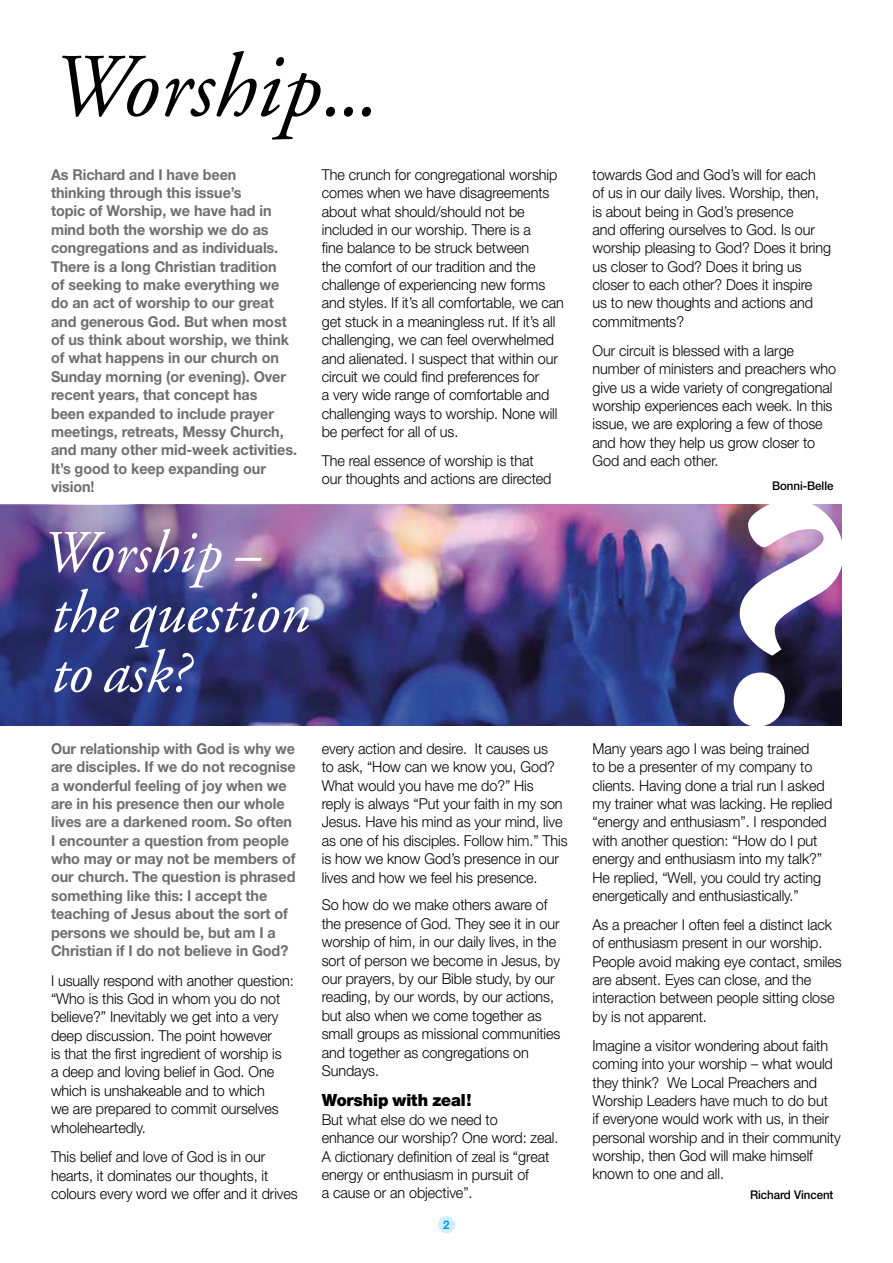
<style>
.page{position:relative;width:893px;height:1263px;background:#fff}
.page>*{position:absolute;margin:0;border:0;box-sizing:border-box;transform-origin:0 0}
.t1{font:italic 700 336.75px "Minion Pro";color:#fff}
.t2{font:italic 90px "Adobe Garamond";color:#000}
.t3{font:italic 60px/60px "Adobe Garamond";color:#fff}
.t4{font:900 18px "Nimbus Sans Novus T";letter-spacing:-.005em;color:#000;scale:.96 1}
.t5{font:300 15px/18.5px "Helvetica Neue";letter-spacing:-.005em;color:#000;scale:.96 1}
.t6{font:700 15px/18.3px "Helvetica Neue";letter-spacing:-.005em;color:#706f6f;scale:.96 1}
.t7{font:500 12px "Helvetica Neue";letter-spacing:-.005em;color:#000;scale:.96 1}
.t8{font:700 12px "Helvetica Neue";color:#009fe3;scale:.96 1}
</style>
<div class="page">
<img style="left:0;top:505px;width:842px;height:220px">
<div style="left:438px;top:1216px;width:17px;height:17px;background:#d4edfc;border-radius:50%"></div>
<h2 class="t2" style="left:51px;top:39px;width:331px">Worship...</h2>
<p class="t6" style="left:51px;top:165px;width:258px">As Richard and I have been<br>thinking through this issue’s<br>topic of Worship, we have had in mind both the worship we do as congregations and as individuals.<br>There is a long Christian tradition<br>of seeking to make everything we do an act of worship to our great and generous God. But when most of us think about worship, we think of what happens in our church on<br>Sunday morning (or evening). Over recent years, that concept has<br>been expanded to include prayer meetings, retreats, Messy Church, and many other mid-week activities.<br>It’s good to keep expanding our vision!</p>
<p class="t5" style="left:322px;top:165px;width:254px">The crunch for congregational worship comes when we have disagreements about what should/should not be included in our worship. There is a<br>fine balance to be struck between<br>the comfort of our tradition and the challenge of experiencing new forms and styles. If it’s all comfortable, we can get stuck in a meaningless rut. If it’s all challenging, we can feel overwhelmed and alienated. I suspect that within our circuit we could find preferences for<br>a very wide range of comfortable and challenging ways to worship. None will be perfect for all of us.</p>
<p class="t5" style="left:322px;top:451px;width:241px">The real essence of worship is that our thoughts and actions are directed</p>
<h3 class="t3" style="left:42px;top:525px;width:269px">Worship – the question to ask?</h3>
<p class="t6" style="left:51px;top:739px;width:257px">Our relationship with God is why we are disciples. If we do not recognise a wonderful feeling of joy when we are in his presence then our whole lives are a darkened room. So often I encounter a question from people who may or may not be members of our church. The question is phrased something like this: I accept the teaching of Jesus about the sort of persons we should be, but am I a Christian if I do not believe in God?</p>
<p class="t5" style="left:51px;top:971px;width:254px">I usually respond with another question: “Who is this God in whom you do not believe?” Inevitably we get into a very deep discussion. The point however<br>is that the first ingredient of worship is<br>a deep and loving belief in God. One which is unshakeable and to which<br>we are prepared to commit ourselves wholeheartedly.</p>
<p class="t5" style="left:51px;top:1147px;width:259px">This belief and love of God is in our hearts, it dominates our thoughts, it colours every word we offer and it drives</p>
<p class="t5" style="left:322px;top:739px;width:258px">every action and desire. It causes us<br>to ask, “How can we know you, God?<br>What would you have me do?” His<br>reply is always “Put your faith in my son Jesus. Have his mind as your mind, live as one of his disciples. Follow him.” This is how we know God’s presence in our lives and how we feel his presence.</p>
<p class="t5" style="left:322px;top:895px;width:250px">So how do we make others aware of the presence of God. They see it in our worship of him, in our daily lives, in the sort of person we become in Jesus, by our prayers, by our Bible study, by our reading, by our words, by our actions, but also when we come together as small groups as missional communities and together as congregations on Sundays.</p>
<p class="t4" style="left:322px;top:1090px;width:158px">Worship with zeal!</p>
<p class="t5" style="left:322px;top:1110px;width:248px">But what else do we need to<br>enhance our worship? One word: zeal.<br>A dictionary definition of zeal is “great energy or enthusiasm in pursuit of<br>a cause or an objective”.</p>
<p class="t8" style="left:443px;top:1217px;width:8px">2</p>
<p class="t5" style="left:592px;top:165px;width:250px">towards God and God’s will for each<br>of us in our daily lives. Worship, then, is about being in God’s presence<br>and offering ourselves to God. Is our worship pleasing to God? Does it bring us closer to God? Does it bring us closer to each other? Does it inspire<br>us to new thoughts and actions and commitments?</p>
<p class="t5" style="left:592px;top:341px;width:255px">Our circuit is blessed with a large number of ministers and preachers who give us a wide variety of congregational worship experiences each week. In this issue, we are exploring a few of those and how they help us grow closer to God and each other.</p>
<p class="t7" style="left:772px;top:479px;width:65px">Bonni-Belle</p>
<h1 class="t1" style="left:709px;top:375px;width:128px">?</h1>
<p class="t5" style="left:592px;top:739px;width:251px">Many years ago I was being trained<br>to be a presenter of my company to clients. Having done a trial run I asked my trainer what was lacking. He replied “energy and enthusiasm”. I responded with another question: “How do I put energy and enthusiasm into my talk?” He replied, “Well, you could try acting energetically and enthusiastically.”</p>
<p class="t5" style="left:592px;top:915px;width:261px">As a preacher I often feel a distinct lack of enthusiasm present in our worship.<br>People avoid making eye contact, smiles are absent. Eyes can close, and the interaction between people sitting close by is not apparent.</p>
<p class="t5" style="left:592px;top:1036px;width:260px">Imagine a visitor wondering about faith coming into your worship – what would they think? We Local Preachers and Worship Leaders have much to do but<br>if everyone would work with us, in their personal worship and in their community worship, then God will make himself known to one and all.</p>
<p class="t7" style="left:750px;top:1188px;width:88px">Richard Vincent</p>
</div>
